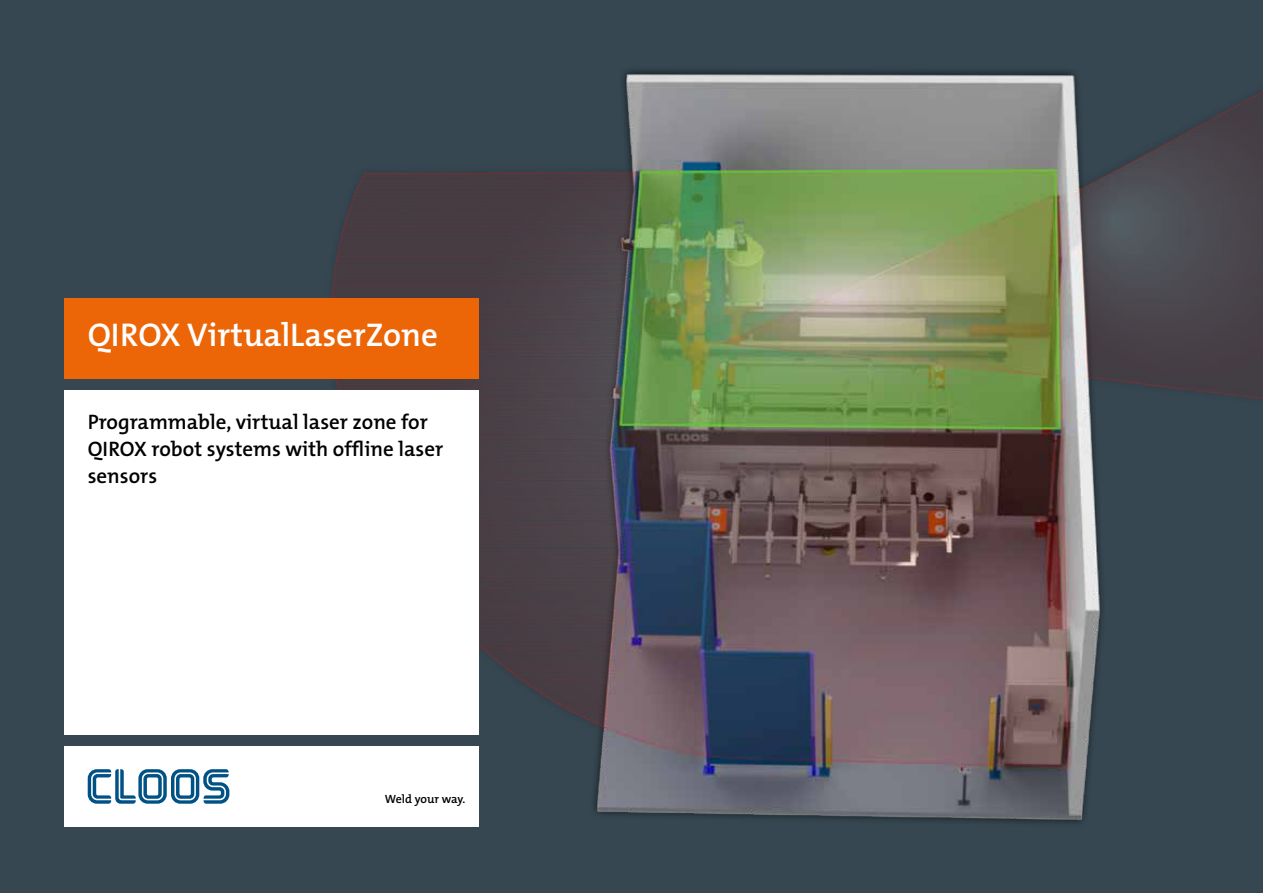
<style>
.page{position:relative;width:1263px;height:893px;background:#364751}
.page>*{position:absolute;margin:0;border:0;box-sizing:border-box;transform-origin:0 0}
.t1{font:600 33px "The Mix B6";color:#fff}
.t2{font:600 21px/27px "The Mix B6";color:#000}
.t3{font:600 12px "The Mix B6";letter-spacing:-.005em;color:#000}
</style>
<div class="page">
<img style="left:332px;top:73px;width:931px;height:747px">
<div style="left:64px;top:746px;width:414px;height:81px;background:#fff"></div>
<svg style="left:88px;top:769px;width:141px;height:35px"></svg>
<div style="left:64px;top:390px;width:414px;height:345px;background:#fff"></div>
<div style="left:64px;top:298px;width:414px;height:81px;background:#ec6608"></div>
<h1 class="t1" style="left:88px;top:317px;width:352px">QIROX VirtualLaserZone</h1>
<p class="t2" style="left:88px;top:409px;width:357px">Programmable, virtual laser zone for<br>QIROX robot systems with offline laser sensors</p>
<p class="t3" style="left:385px;top:793px;width:82px">Weld your way.</p>
</div>
